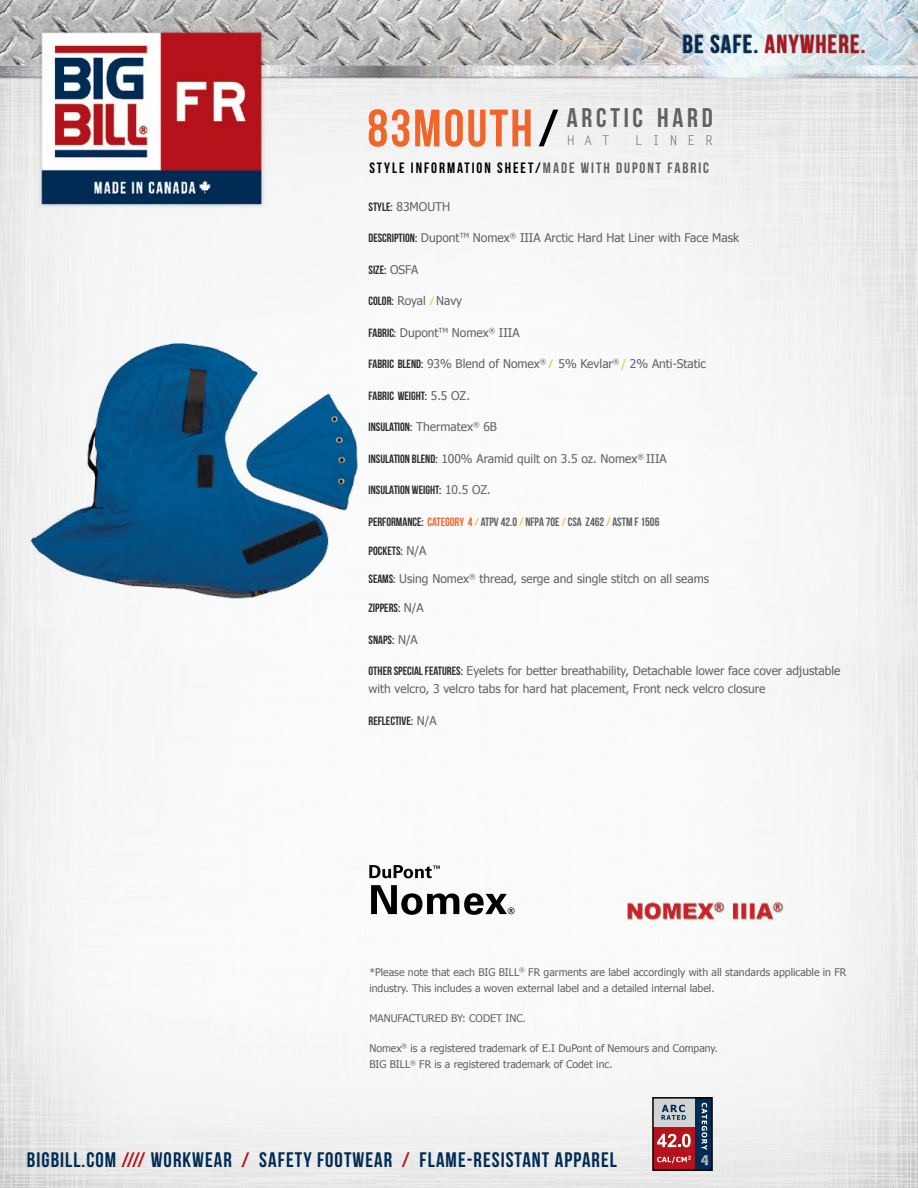
<style>
.page{position:relative;width:918px;height:1188px;background:#fff}
.page>*{position:absolute;margin:0;border:0;box-sizing:border-box;transform-origin:0 0}
.t1{font:52.5px "Bebas Neue";letter-spacing:.04em;color:#f1652a}
.t2{font:27px "Bebas Neue";letter-spacing:.14em;color:#626163}
.t3{font:25.5px "Bebas Neue";letter-spacing:.05em;color:#b5121b}
.t4{font:21px "Bebas Neue";letter-spacing:.05em;color:#002b54}
.t5{font:15px "Bebas Neue";letter-spacing:.13em;color:#000}
.t6{font:13.5px "Letter Gothic Std";letter-spacing:.7em;color:#626163}
.t7{font:12px/18px "Tahoma";color:#626163}
.t8{font:12px "Bebas Neue";color:#2c2a2c}
.t9{font:12px "Bebas Neue";color:#626163}
.t10{font:10.5px/16.2px "Tahoma";color:#626163}
.s1{color:#002b54}
.s2{color:#000}
.s3{color:#626163}
.s4{font-family:"Bebas Neue";color:#2c2a2c}
.s5{font-family:"Tahoma";color:#626163}
.s6{font-family:"Bebas Neue";color:#fdbb30}
.s7{color:#fdbb30}
.s8{color:#2c2a2c}
.s9{color:#f1652a}
.s10{color:#b5121b}
</style>
<div class="page">
<img style="left:0;top:0;width:918px;height:1188px">
<div style="left:683px;top:33px;width:182px;height:21px;background:#000;opacity:.67"></div>
<img style="left:29px;top:338px;width:330px;height:264px">
<svg style="left:369px;top:865px;width:71px;height:13px"></svg>
<svg style="left:371px;top:885px;width:144px;height:30px"></svg>
<div style="left:653px;top:1126px;width:43px;height:44px;background:#b5121b"></div>
<div style="left:653px;top:1098px;width:43px;height:28px;background:#d1d3d4"></div>
<svg style="left:661px;top:1105px;width:25px;height:15px"></svg>
<div style="left:696px;top:1098px;width:16px;height:72px;background:#002b54"></div>
<svg style="left:657px;top:1156px;width:34px;height:7px"></svg>
<svg style="left:657px;top:1134px;width:34px;height:13px"></svg>
<svg style="left:701px;top:1103px;width:7px;height:62px"></svg>
<div style="left:652px;top:1097px;width:61px;height:74px;border:2px solid #000"></div>
<img style="left:617px;top:892px;width:179px;height:45px">
<h3 class="t3" style="left:683px;top:30px;width:184px"><span class="s1">BE SAFE.</span> ANYWHERE.</h3>
<h2 class="t2" style="left:567px;top:103px;width:148px">ARCTIC HARD</h2>
<p class="t6" style="left:567px;top:133px;width:45px">HAT</p>
<p class="t6" style="left:634px;top:133px;width:80px">LINER</p>
<h1 class="t1" style="left:367px;top:99px;width:193px">83MOUTH<span class="s2">/</span></h1>
<p class="t5" style="left:369px;top:160px;width:341px">STYLE INFORMATION SHEET/<span class="s3">MADE WITH DUPONT FABRIC</span></p>
<p class="t7" style="left:369px;top:197px;width:83px"><span class="s4">STYLE:</span> 83MOUTH</p>
<p class="t7" style="left:369px;top:229px;width:372px"><span class="s4">DESCRIPTION:</span> Dupont<sup>TM</sup> Nomex<sup>®</sup> IIIA Arctic Hard Hat Liner with Face Mask</p>
<p class="t8" style="left:369px;top:263px;width:51px">SIZE: <span class="s5">OSFA</span></p>
<p class="t7" style="left:369px;top:292px;width:95px"><span class="s4">COLOR:</span> Royal <span class="s6">/</span>Navy</p>
<p class="t7" style="left:369px;top:323px;width:153px"><span class="s4">FABRIC:</span> Dupont<sup>TM</sup> Nomex<sup>®</sup> IIIA</p>
<p class="t7" style="left:369px;top:355px;width:339px"><span class="s4">FABRIC BLEND:</span> 93% Blend of Nomex<sup>®</sup> <span class="s6">/</span> 5% Kevlar<sup>®</sup> <span class="s7">/</span> 2% Anti-Static</p>
<p class="t8" style="left:369px;top:389px;width:103px">FABRIC WEIGHT: <span class="s5">5.5 OZ.</span></p>
<p class="t8" style="left:369px;top:421px;width:130px">INSULATION: <span class="s5">Thermatex</span><sup>®</sup> <span class="s5">6B</span></p>
<p class="t7" style="left:369px;top:449px;width:300px"><span class="s4">INSULATION BLEND:</span> 100% Aramid quilt on 3.5 oz. Nomex<sup>®</sup> IIIA</p>
<p class="t8" style="left:369px;top:484px;width:124px">INSULATION WEIGHT: <span class="s5">10.5 OZ.</span></p>
<p class="t9" style="left:369px;top:515px;width:292px"><span class="s8">PERFORMANCE:</span> <span class="s9">CATEGORY 4</span><span class="s7">/</span> ATPV 42.0 <span class="s7">/</span> NFPA 70E<span class="s7">/</span>CSA Z462<span class="s7">/</span> ASTM F 1506</p>
<p class="t8" style="left:369px;top:544px;width:59px">POCKETS: <span class="s5">N/A</span></p>
<p class="t7" style="left:369px;top:570px;width:342px"><span class="s4">SEAMS:</span> Using Nomex<sup>®</sup> thread, serge and single stitch on all seams</p>
<p class="t8" style="left:369px;top:601px;width:57px">ZIPPERS: <span class="s5">N/A</span></p>
<p class="t8" style="left:369px;top:633px;width:51px">SNAPS: <span class="s5">N/A</span></p>
<p class="t7" style="left:369px;top:661px;width:473px"><span class="s4">OTHER SPECIAL FEATURES:</span> Eyelets for better breathability, Detachable lower face cover adjustable with velcro, 3 velcro tabs for hard hat placement, Front neck velcro closure</p>
<p class="t8" style="left:369px;top:714px;width:70px">REFLECTIVE: <span class="s5">N/A</span></p>
<p class="t10" style="left:369px;top:963px;width:479px">*Please note that each BIG BILL<sup>®</sup> FR garments are label accordingly with all standards applicable in FR industry. This includes a woven external label and a detailed internal label.</p>
<p class="t10" style="left:369px;top:1010px;width:158px">MANUFACTURED BY: CODET INC.</p>
<p class="t10" style="left:369px;top:1039px;width:350px">Nomex<sup>®</sup> is a registered trademark of E.I DuPont of Nemours and Company.<br>BIG BILL<sup>®</sup> FR is a registered trademark of Codet inc.</p>
<h3 class="t4" style="left:27px;top:1148px;width:592px">BIGBILL.COM <span class="s10">////</span> WORKWEAR <span class="s10">/</span> SAFETY FOOTWEAR <span class="s10">/</span> FLAME-RESISTANT APPAREL</h3>
</div>
